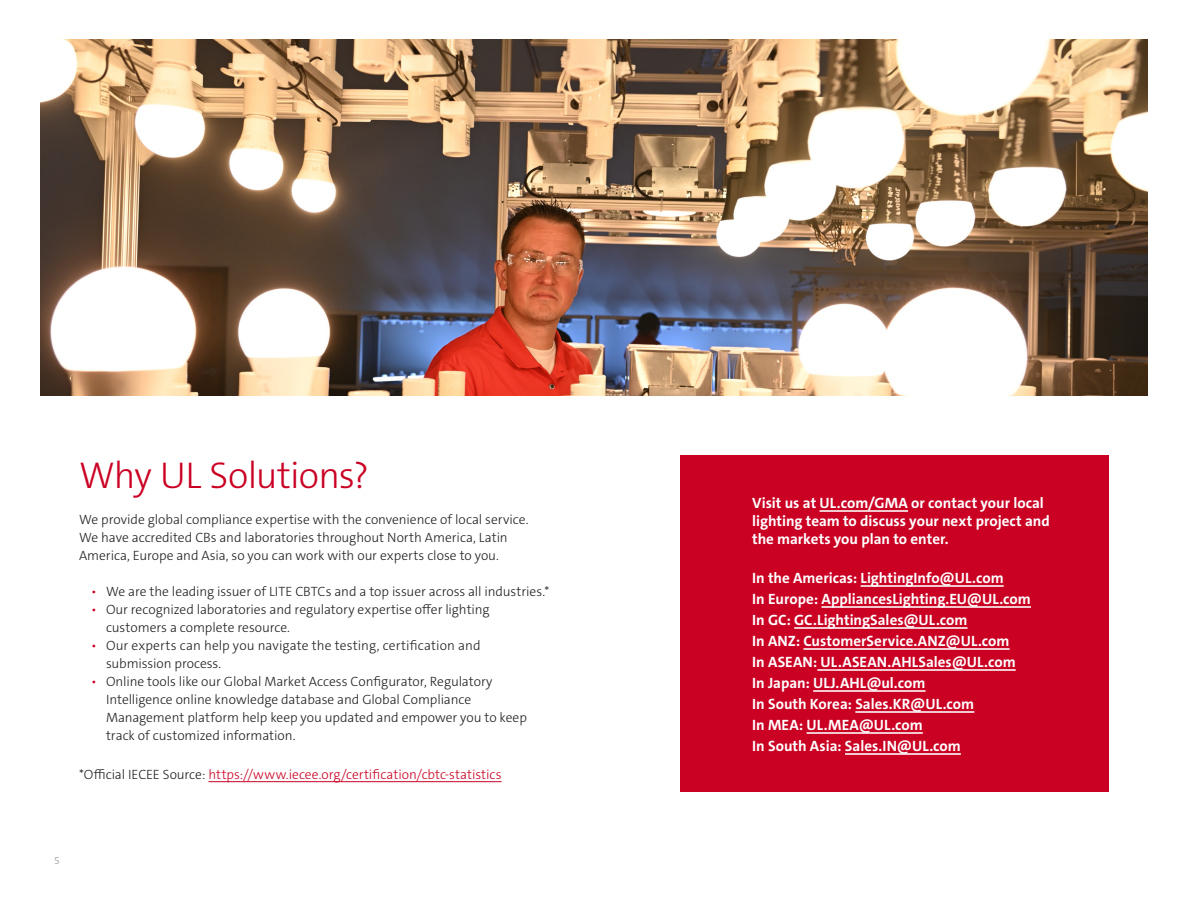
<style>
.page{position:relative;width:1188px;height:918px;background:#fff}
.page>*{position:absolute;margin:0;border:0;box-sizing:border-box;transform-origin:0 0}
.Interior_Headline{font:300 37.5px "The Sans C5";letter-spacing:-.02em;color:#ca0123}
.CTA{font:700 15px/18px "The Sans C5";color:#fff}
.Body_Copy{font:300 13.5px/18px "The Sans C5";letter-spacing:-.005em;color:#231f20}
.Body_Copy-2{font:300 13.5px "The Sans C5";letter-spacing:-.005em;color:#ca0123}
.t1{font:300 10.5px "The Sans C5";color:#939598}
.s1{color:#ca0123}
.s2{color:#231f20}
</style>
<div class="page">
<img style="left:40px;top:40px;width:1108px;height:356px">
<div style="left:680px;top:455px;width:428px;height:337px;background:#ca0123"></div>
<hr style="left:820px;top:510px;width:88px;height:2px;background:#fff">
<hr style="left:861px;top:585px;width:143px;height:2px;background:#fff">
<hr style="left:822px;top:606px;width:209px;height:2px;background:#fff">
<hr style="left:794px;top:627px;width:174px;height:2px;background:#fff">
<hr style="left:803px;top:648px;width:207px;height:2px;background:#fff">
<hr style="left:817px;top:669px;width:199px;height:2px;background:#fff">
<hr style="left:813px;top:690px;width:113px;height:2px;background:#fff">
<hr style="left:855px;top:711px;width:119px;height:2px;background:#fff">
<hr style="left:807px;top:732px;width:116px;height:2px;background:#fff">
<hr style="left:845px;top:753px;width:116px;height:2px;background:#fff">
<hr style="left:208px;top:781px;width:294px;height:1px;background:#ca0123">
<p class="Interior_Headline" style="left:79px;top:451px;width:292px">Why UL Solutions?</p>
<p class="Body_Copy" style="left:79px;top:510px;width:451px">We provide global compliance expertise with the convenience of local service.<br>We have accredited CBs and laboratories throughout North America, Latin<br>America, Europe and Asia, so you can work with our experts close to you.</p>
<p class="Body_Copy" style="left:91px;top:582px;width:460px"><span class="s1">•</span> We are the leading issuer of LITE CBTCs and a top issuer across all industries.*</p>
<p class="Body_Copy" style="left:106px;top:600px;width:385px;text-indent:-15px"><span class="s1">•</span> Our recognized laboratories and regulatory expertise offer lighting customers a complete resource.</p>
<p class="Body_Copy" style="left:106px;top:636px;width:376px;text-indent:-15px"><span class="s1">•</span> Our experts can help you navigate the testing, certification and submission process.</p>
<p class="Body_Copy" style="left:106px;top:672px;width:422px;text-indent:-15px"><span class="s1">•</span> Online tools like our Global Market Access Configurator, Regulatory Intelligence online knowledge database and Global Compliance Management platform help keep you updated and empower you to keep track of customized information.</p>
<p class="Body_Copy-2" style="left:79px;top:765px;width:424px"><span class="s2">*Official IECEE Source:</span> https://www.iecee.org/certification/cbtc-statistics</p>
<p class="t1" style="left:54px;top:854px;width:7px">5</p>
<h6 class="CTA" style="left:752px;top:494px;width:299px">Visit us at UL.com/GMA or contact your local lighting team to discuss your next project and the markets you plan to enter.</h6>
<h6 class="CTA" style="left:752px;top:569px;width:253px">In the Americas: LightingInfo@UL.com</h6>
<h6 class="CTA" style="left:752px;top:590px;width:280px">In Europe: AppliancesLighting.EU@UL.com</h6>
<h6 class="CTA" style="left:752px;top:611px;width:217px">In GC: GC.LightingSales@UL.com</h6>
<h6 class="CTA" style="left:752px;top:632px;width:259px">In ANZ: CustomerService.ANZ@UL.com</h6>
<h6 class="CTA" style="left:752px;top:653px;width:265px">In ASEAN: UL.ASEAN.AHLSales@UL.com</h6>
<h6 class="CTA" style="left:752px;top:674px;width:175px">In Japan: ULJ.AHL@ul.com</h6>
<h6 class="CTA" style="left:752px;top:695px;width:224px">In South Korea: Sales.KR@UL.com</h6>
<h6 class="CTA" style="left:752px;top:716px;width:172px">In MEA: UL.MEA@UL.com</h6>
<h6 class="CTA" style="left:752px;top:737px;width:210px">In South Asia: Sales.IN@UL.com</h6>
</div>
